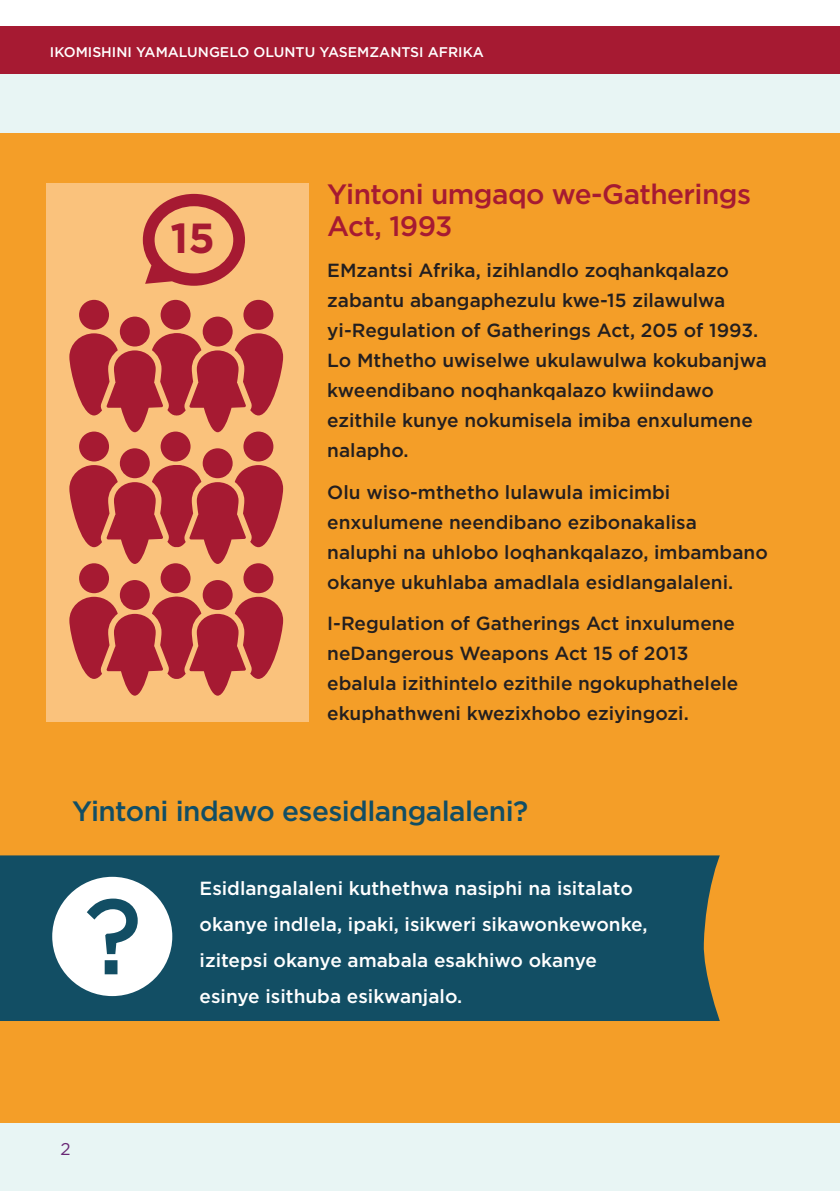
<style>
.page{position:relative;width:840px;height:1191px;background:#fff}
.page>*{position:absolute;margin:0;border:0;box-sizing:border-box;transform-origin:0 0}
.Head_2{font:700 42px "Gotham";color:#a61a32}
.Head_3{font:500 28px/32px "Gotham";letter-spacing:-.02em;color:#a61a32}
.Head_3-2{font:500 28px "Gotham";letter-spacing:-.02em;color:#124e64}
.Text{font:500 19px/30px "Gotham";color:#231f20}
.Head_2-2{font:500 19px/36px "Gotham";color:#fff}
.t1{font:17px "Gotham";color:#692875}
.t2{font:500 14px "Gotham";color:#fff}
</style>
<div class="page">
<div style="left:0;top:74px;width:839px;height:1117px;background:#e8f5f4"></div>
<hr style="left:839px;top:74px;width:1px;height:1117px;background:#e8f5f4">
<div style="left:0;top:26px;width:839px;height:48px;background:#a61a32"></div>
<div style="left:0;top:134px;width:839px;height:989px;background:#f49e28"></div>
<div style="left:0;top:855px;width:719px;height:166px;background:#124e64"></div>
<div style="left:52px;top:876px;width:120px;height:120px;background:#fff;border-radius:50%"></div>
<svg style="left:86px;top:898px;width:52px;height:77px"></svg>
<div style="left:46px;top:183px;width:263px;height:539px;background:#fac27c"></div>
<div style="left:160px;top:300px;width:30px;height:30px;background:#a61a32;border-radius:50%"></div>
<div style="left:79px;top:300px;width:30px;height:30px;background:#a61a32;border-radius:50%"></div>
<div style="left:243px;top:300px;width:30px;height:30px;background:#a61a32;border-radius:50%"></div>
<svg style="left:69px;top:316px;width:214px;height:116px"></svg>
<div style="left:160px;top:431px;width:30px;height:30px;background:#a61a32;border-radius:50%"></div>
<div style="left:79px;top:431px;width:30px;height:30px;background:#a61a32;border-radius:50%"></div>
<div style="left:243px;top:431px;width:30px;height:30px;background:#a61a32;border-radius:50%"></div>
<svg style="left:69px;top:448px;width:214px;height:116px"></svg>
<div style="left:160px;top:563px;width:30px;height:30px;background:#a61a32;border-radius:50%"></div>
<div style="left:79px;top:563px;width:30px;height:30px;background:#a61a32;border-radius:50%"></div>
<div style="left:243px;top:563px;width:30px;height:30px;background:#a61a32;border-radius:50%"></div>
<svg style="left:69px;top:580px;width:214px;height:115px"></svg>
<svg style="left:143px;top:194px;width:102px;height:92px"></svg>
<p class="t2" style="left:50px;top:43px;width:435px">IKOMISHINI YAMALUNGELO OLUNTU YASEMZANTSI AFRIKA</p>
<p class="Head_2" style="left:170px;top:210px;width:46px">15</p>
<p class="Head_3" style="left:327px;top:178px;width:425px">Yintoni umgaqo we-Gatherings<br>Act, 1993</p>
<p class="Text" style="left:327px;top:255px;width:441px">EMzantsi Afrika, izihlandlo zoqhankqalazo zabantu abangaphezulu kwe-15 zilawulwa yi-Regulation of Gatherings Act, 205 of 1993.<br>Lo Mthetho uwiselwe ukulawulwa kokubanjwa kweendibano noqhankqalazo kwiindawo ezithile kunye nokumisela imiba enxulumene nalapho.</p>
<p class="Text" style="left:327px;top:476px;width:442px">Olu wiso-mthetho lulawula imicimbi enxulumene neendibano ezibonakalisa naluphi na uhlobo loqhankqalazo, imbambano okanye ukuhlaba amadlala esidlangalaleni.</p>
<p class="Text" style="left:327px;top:608px;width:412px">I-Regulation of Gatherings Act inxulumene neDangerous Weapons Act 15 of 2013 ebalula izithintelo ezithile ngokuphathelele ekuphathweni kwezixhobo eziyingozi.</p>
<p class="Head_3-2" style="left:72px;top:793px;width:457px">Yintoni indawo esesidlangalaleni?</p>
<p class="t1" style="left:60px;top:1137px;width:12px">2</p>
<p class="Head_2-2" style="left:199px;top:870px;width:449px">Esidlangalaleni kuthethwa nasiphi na isitalato okanye indlela, ipaki, isikweri sikawonkewonke, izitepsi okanye amabala esakhiwo okanye esinye isithuba esikwanjalo.</p>
</div>
